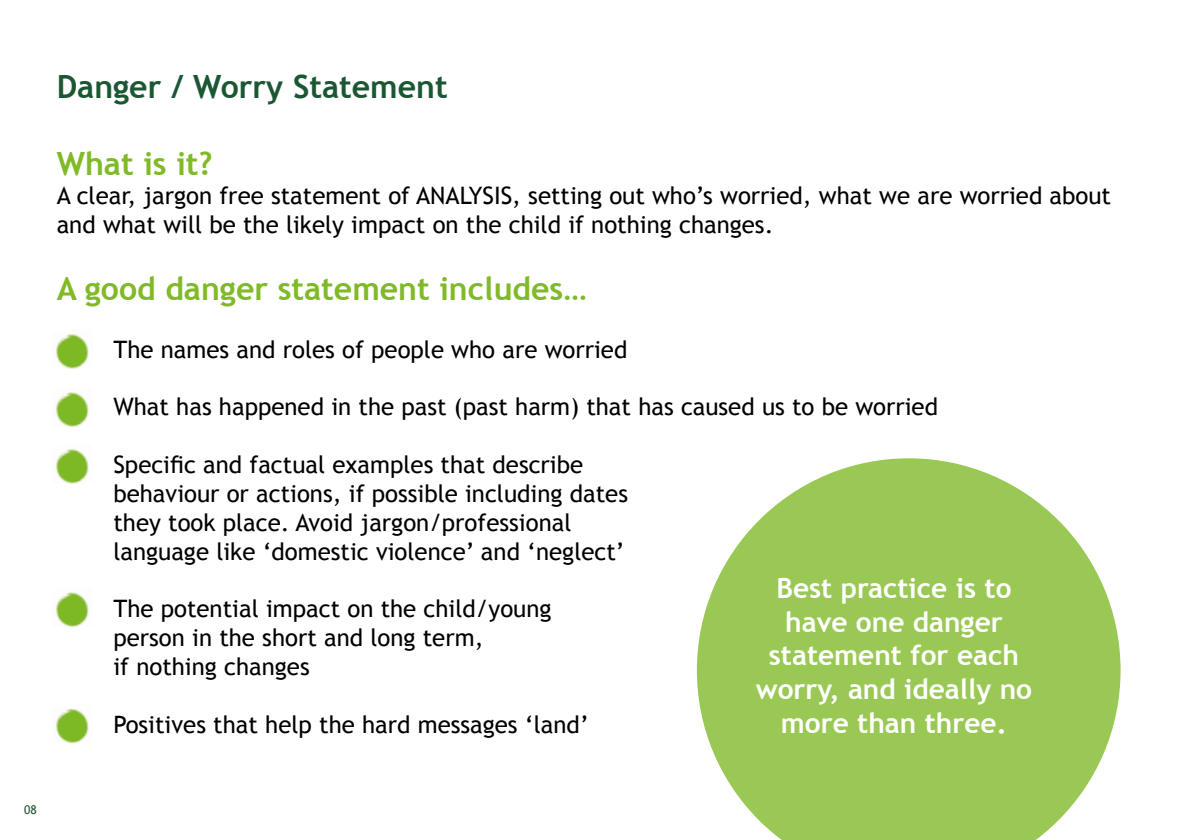
<style>
.page{position:relative;width:1191px;height:840px;background:#fff}
.page>*{position:absolute;margin:0;border:0;box-sizing:border-box;transform-origin:0 0}
.t1{font:700 32px "Trebuchet MS";color:#80ba27}
.t2{font:700 32px "Trebuchet MS";color:#1c5733}
.t3{font:700 28px/33.6px "Trebuchet MS";color:#fff;text-align:center}
.t4{font:24px/28.8px "Trebuchet MS";color:#000}
.t5{font:12px "Trebuchet MS";color:#1c5733}
</style>
<div class="page">
<img style="left:55px;top:333px;width:34px;height:36px">
<img style="left:55px;top:392px;width:34px;height:35px">
<img style="left:55px;top:448px;width:34px;height:35px">
<img style="left:55px;top:592px;width:34px;height:34px">
<img style="left:55px;top:708px;width:34px;height:35px">
<svg style="left:697px;top:458px;width:423px;height:381px;fill:#9ac854"></svg>
<h1 class="t2" style="left:57px;top:67px;width:392px">Danger / Worry Statement</h1>
<h1 class="t1" style="left:57px;top:144px;width:157px">What is it?</h1>
<p class="t4" style="left:57px;top:181px;width:1056px">A clear, jargon free statement of ANALYSIS, setting out who’s worried, what we are worried about and what will be the likely impact on the child if nothing changes.</p>
<h1 class="t1" style="left:57px;top:268px;width:532px">A good danger statement includes…</h1>
<p class="t4" style="left:113px;top:335px;width:515px">The names and roles of people who are worried</p>
<p class="t4" style="left:113px;top:392px;width:826px">What has happened in the past (past harm) that has caused us to be worried</p>
<p class="t4" style="left:113px;top:450px;width:516px">Specific and factual examples that describe behaviour or actions, if possible including dates they took place. Avoid jargon/professional language like ‘domestic violence’ and ‘neglect’</p>
<p class="t4" style="left:113px;top:594px;width:439px">The potential impact on the child/young person in the short and long term,<br>if nothing changes</p>
<p class="t4" style="left:113px;top:709px;width:477px">Positives that help the hard messages ‘land’</p>
<p class="t3" style="left:755px;top:571px;width:278px">Best practice is to have one danger statement for each worry, and ideally no more than three.</p>
<p class="t5" style="left:24px;top:802px;width:14px">08</p>
</div>
